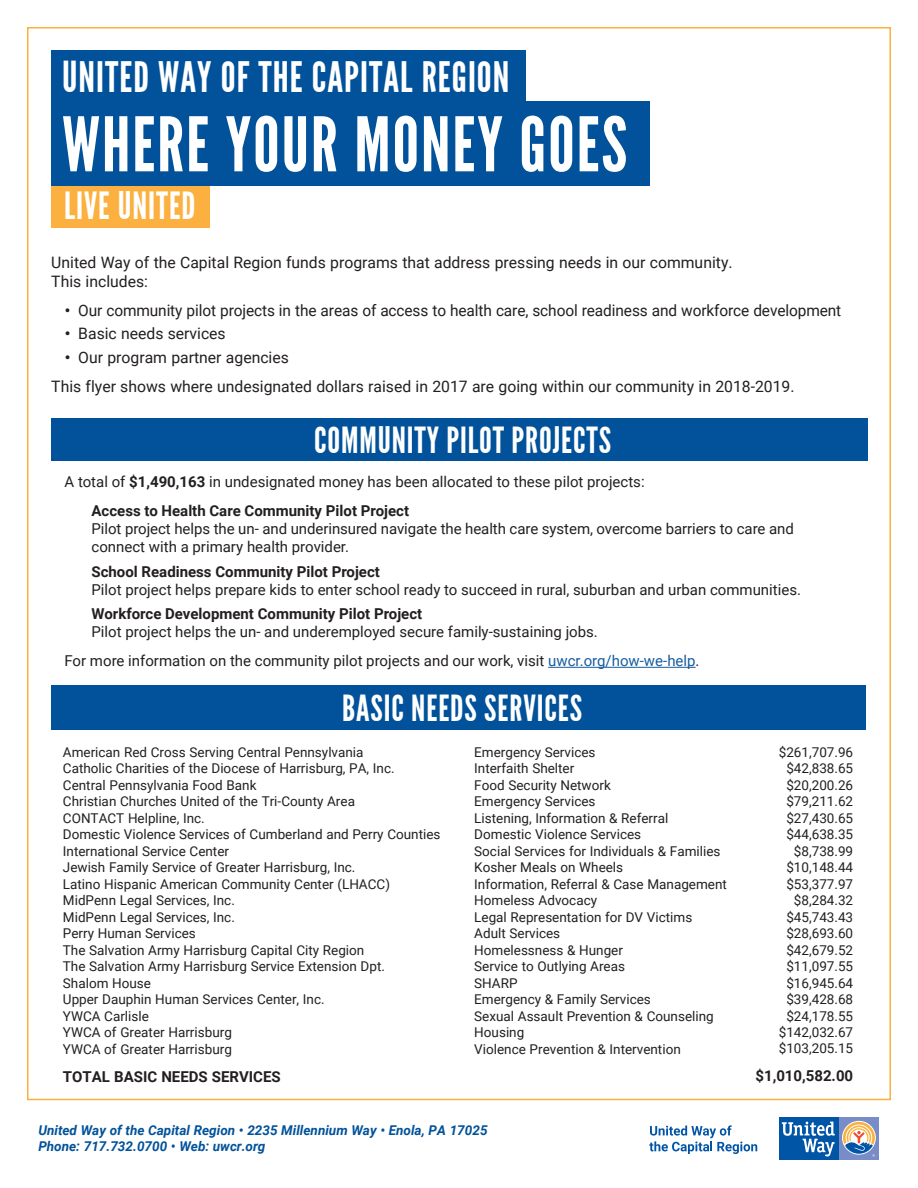
<style>
.page{position:relative;width:918px;height:1188px;background:#fff}
.page>*{position:absolute;margin:0;border:0;box-sizing:border-box;transform-origin:0 0}
.t1{font:75px "League Gothic";letter-spacing:.025em;color:#fff}
.t2{font:42px "League Gothic";letter-spacing:.025em;color:#fff}
.t3{font:37.5px "League Gothic";letter-spacing:.025em;color:#fff}
.t4{font:36px "League Gothic";letter-spacing:.025em;color:#fff}
.t5{font:15.75px/18.9px "Roboto";color:#231f20}
.t6{font:15px/28.8px "Roboto";color:#231f20}
.t7{font:700 15px "Roboto";color:#231f20}
.t8{font:13.5px/16.5px "Roboto";color:#231f20}
.t9{font:italic 700 13.5px/16.2px "Roboto";color:#01529a}
.s1{font-weight:700}
.s2{color:#175d9e}
</style>
<div class="page">
<div style="left:838px;top:1117px;width:41px;height:42px;background:#788dc7"></div>
<svg style="left:842px;top:1121px;width:34px;height:34px"></svg>
<div style="left:779px;top:1117px;width:59px;height:42px;background:#0155a7"></div>
<svg style="left:782px;top:1122px;width:53px;height:35px"></svg>
<svg style="left:843px;top:1122px;width:32px;height:35px"></svg>
<svg style="left:649px;top:1125px;width:108px;height:29px"></svg>
<div style="left:51px;top:183px;width:158px;height:44px;background:#fbb03f"></div>
<div style="left:51px;top:101px;width:599px;height:85px;background:#01529a"></div>
<div style="left:51px;top:50px;width:475px;height:53px;background:#01529a"></div>
<hr style="left:548px;top:667px;width:148px;height:1px;background:#175d9e">
<div style="left:51px;top:418px;width:816px;height:43px;background:#01529a"></div>
<div style="left:51px;top:685px;width:815px;height:45px;background:#01529a"></div>
<h2 class="t2" style="left:62px;top:53px;width:449px">UNITED WAY OF THE CAPITAL REGION</h2>
<h1 class="t1" style="left:62px;top:102px;width:567px">WHERE YOUR MONEY GOES</h1>
<h3 class="t3" style="left:64px;top:184px;width:133px">LIVE UNITED</h3>
<p class="t5" style="left:51px;top:252px;width:683px">United Way of the Capital Region funds programs that address pressing needs in our community.<br>This includes:</p>
<p class="t5" style="left:65px;top:301px;width:778px"><span class="s1">•</span> Our community pilot projects in the areas of access to health care, school readiness and workforce development</p>
<p class="t5" style="left:65px;top:324px;width:162px"><span class="s1">•</span> Basic needs services</p>
<p class="t5" style="left:51px;top:342px;width:745px;line-height:29.7px;text-indent:13px"><span class="s1">•</span> Our program partner agencies<br>This flyer shows where undesignated dollars raised in 2017 are going within our community in 2018-2019.</p>
<h3 class="t4" style="left:314px;top:419px;width:298px">COMMUNITY PILOT PROJECTS</h3>
<p class="t6" style="left:92px;top:467px;width:555px;text-indent:-27px">A total of <span class="s1">$1,490,163</span> in undesignated money has been allocated to these pilot projects:<br><span class="s1">Access to Health Care Community Pilot Project</span></p>
<p class="t6" style="left:92px;top:519px;width:704px;line-height:18px">Pilot project helps the un- and underinsured navigate the health care system, overcome barriers to care and connect with a primary health provider.</p>
<p class="t7" style="left:92px;top:561px;width:290px">School Readiness Community Pilot Project</p>
<p class="t6" style="left:92px;top:574px;width:711px">Pilot project helps prepare kids to enter school ready to succeed in rural, suburban and urban communities.</p>
<p class="t7" style="left:92px;top:604px;width:332px">Workforce Development Community Pilot Project</p>
<p class="t6" style="left:65px;top:617px;width:637px;text-indent:27px">Pilot project helps the un- and underemployed secure family-sustaining jobs.<br>For more information on the community pilot projects and our work, visit <span class="s2">uwcr.org/how-we-help</span>.</p>
<h3 class="t4" style="left:342px;top:687px;width:241px">BASIC NEEDS SERVICES</h3>
<p class="t8" style="left:63px;top:743px;width:379px">American Red Cross Serving Central Pennsylvania<br>Catholic Charities of the Diocese of Harrisburg, PA, Inc.<br>Central Pennsylvania Food Bank<br>Christian Churches United of the Tri-County Area<br>CONTACT Helpline, Inc.<br>Domestic Violence Services of Cumberland and Perry Counties International Service Center<br>Jewish Family Service of Greater Harrisburg, Inc.<br>Latino Hispanic American Community Center (LHACC)<br>MidPenn Legal Services, Inc.<br>MidPenn Legal Services, Inc.<br>Perry Human Services<br>The Salvation Army Harrisburg Capital City Region<br>The Salvation Army Harrisburg Service Extension Dpt.<br>Shalom House<br>Upper Dauphin Human Services Center, Inc.<br>YWCA Carlisle<br>YWCA of Greater Harrisburg<br>YWCA of Greater Harrisburg</p>
<p class="t7" style="left:63px;top:1067px;width:219px">TOTAL BASIC NEEDS SERVICES</p>
<p class="t8" style="left:474px;top:743px;width:254px">Emergency Services<br>Interfaith Shelter<br>Food Security Network<br>Emergency Services<br>Listening, Information &amp; Referral<br>Domestic Violence Services<br>Social Services for Individuals &amp; Families<br>Kosher Meals on Wheels<br>Information, Referral &amp; Case Management<br>Homeless Advocacy<br>Legal Representation for DV Victims<br>Adult Services<br>Homelessness &amp; Hunger<br>Service to Outlying Areas<br>SHARP<br>Emergency &amp; Family Services<br>Sexual Assault Prevention &amp; Counseling<br>Housing<br>Violence Prevention &amp; Intervention</p>
<p class="t8" style="left:779px;top:743px;width:76px;text-align:right">$261,707.96 $42,838.65 $20,200.26 $79,211.62 $27,430.65 $44,638.35 $8,738.99 $10,148.44 $53,377.97 $8,284.32 $45,743.43 $28,693.60 $42,679.52 $11,097.55 $16,945.64 $39,428.68 $24,178.55 $142,032.67 $103,205.15</p>
<p class="t7" style="left:755px;top:1065px;width:99px">$1,010,582.00</p>
<p class="t9" style="left:38px;top:1121px;width:451px">United Way of the Capital Region • 2235 Millennium Way • Enola, PA 17025<br>Phone: 717.732.0700 • Web: uwcr.org</p>
</div>
